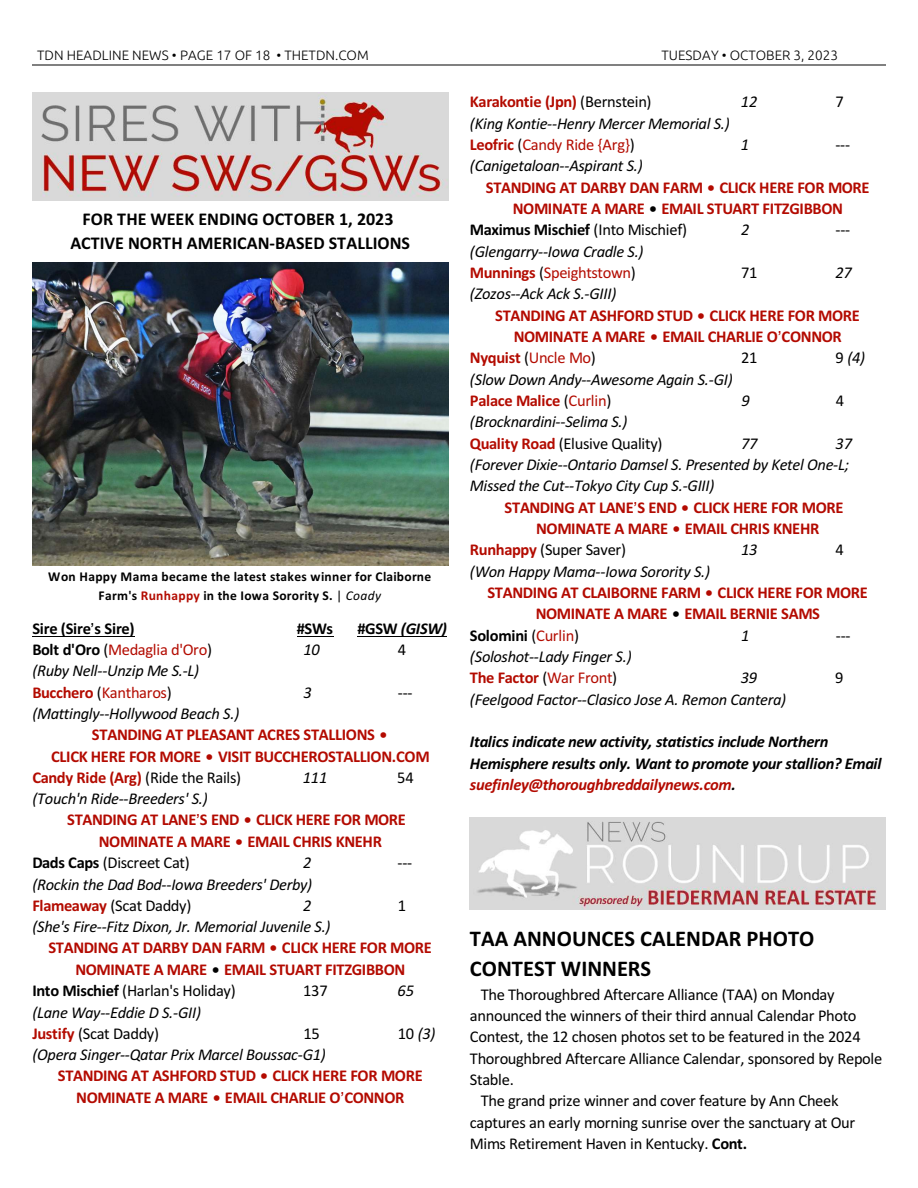
<style>
.page{position:relative;width:918px;height:1188px;background:#fff}
.page>*{position:absolute;margin:0;border:0;box-sizing:border-box;transform-origin:0 0}
.t1{font:700 22.5px/30.3px "Calibri";color:#000}
.t2{font:700 18px/24.2px "Calibri";color:#000;text-align:center}
.t3{font:italic 16.5px/21.3px "Calibri";letter-spacing:-.02em;color:#000}
.t4{font:700 16.5px/21.5px "Calibri";letter-spacing:-.02em;color:#b30a00;text-align:center}
.t5{font:16.5px "Calibri";letter-spacing:-.02em;color:#000}
.t6{font:italic 700 16.5px/21.3px "Calibri";letter-spacing:-.02em;color:#000}
.t7{font:700 16.5px "Calibri";letter-spacing:-.025em;color:#b30b00}
.t8{font:700 16.5px "Calibri";letter-spacing:-.015em;color:#000}
.t9{font:16.5px "Calibri";letter-spacing:-.02em;color:#b30b00}
.t10{font:700 13.5px/18.9px "Calibri";letter-spacing:.025em;color:#000;text-align:center}
.t11{font:300 13.5px "Ubuntu";color:#000}
.s1{color:#b30b00}
.s2{font-weight:400}
.s3{font-weight:400;font-style:italic}
.s4{font-style:normal}
.s5{font-weight:700;color:#000}
.s6{color:#000}
.s7{font-weight:700;font-style:normal;color:#b30b00}
.s8{font-style:normal;color:#b30b00}
.s9{font-weight:400;color:#000}
.s10{font-weight:700}
.s11{font-weight:700;color:#b30b00}
.s12{font-weight:400;color:#b30b00}
.s13{color:#b30a00}
</style>
<div class="page">
<hr style="left:32px;top:64px;width:853px;height:1px;background:#808080">
<img style="left:32px;top:92px;width:416px;height:108px">
<img style="left:32px;top:262px;width:417px;height:303px">
<img style="left:470px;top:817px;width:416px;height:92px">
<hr style="left:32px;top:636px;width:103px;height:1px;background:#000">
<hr style="left:297px;top:636px;width:36px;height:1px;background:#000">
<hr style="left:358px;top:636px;width:89px;height:1px;background:#000">
<p class="t11" style="left:37px;top:49px;width:333px">TDN HEADLINE NEWS • PAGE 17 OF 18 • THETDN.COM</p>
<p class="t11" style="left:662px;top:49px;width:178px">TUESDAY • OCTOBER 3, 2023</p>
<p class="t2" style="left:70px;top:208px;width:341px">FOR THE WEEK ENDING OCTOBER 1, 2023<br>ACTIVE NORTH AMERICAN-BASED STALLIONS</p>
<p class="t10" style="left:48px;top:568px;width:385px">Won Happy Mama became the latest stakes winner for Claiborne<br>Farm's <span class="s1">Runhappy</span> in the Iowa Sorority S. <span class="s2">|</span> <span class="s3">Coady</span></p>
<p class="t8" style="left:32px;top:621px;width:104px">Sire (Sire s Sire)</p>
<p class="t8" style="left:297px;top:621px;width:38px">#SWs</p>
<p class="t6" style="left:357px;top:619px;width:91px"><span class="s4">#GSW</span> (GISW)</p>
<p class="t9" style="left:32px;top:642px;width:181px"><span class="s5">Bolt d'Oro</span> <span class="s6">(</span>Medaglia d'Oro<span class="s6">)</span></p>
<p class="t3" style="left:303px;top:640px;width:18px">10</p>
<p class="t5" style="left:398px;top:642px;width:10px">4</p>
<p class="t3" style="left:32px;top:661px;width:168px">(Ruby Nell--Unzip Me S.-L)<br><span class="s7">Bucchero</span> <span class="s4">(</span><span class="s8">Kantharos</span><span class="s4">)</span></p>
<p class="t3" style="left:303px;top:683px;width:10px">3</p>
<p class="t5" style="left:398px;top:685px;width:16px">---</p>
<p class="t3" style="left:32px;top:704px;width:208px">(Mattingly--Hollywood Beach S.)</p>
<p class="t4" style="left:92px;top:725px;width:285px">STANDING AT PLEASANT ACRES STALLIONS</p>
<p class="t4" style="left:51px;top:747px;width:380px">CLICK HERE FOR MORE VISIT BUCCHEROSTALLION.COM</p>
<p class="t7" style="left:32px;top:770px;width:210px">Candy Ride (Arg) <span class="s9">(Ride the Rails)</span></p>
<p class="t3" style="left:303px;top:768px;width:26px">111</p>
<p class="t5" style="left:397px;top:770px;width:18px">54</p>
<p class="t3" style="left:32px;top:789px;width:177px">(Touch'n Ride--Breeders' S.)</p>
<p class="t4" style="left:67px;top:811px;width:340px">STANDING AT LANE S END CLICK HERE FOR MORE</p>
<p class="t4" style="left:99px;top:832px;width:285px">NOMINATE A MARE EMAIL CHRIS KNEHR</p>
<p class="t5" style="left:32px;top:856px;width:159px"><span class="s10">Dads Caps</span> (Discreet Cat)</p>
<p class="t3" style="left:303px;top:853px;width:10px">2</p>
<p class="t5" style="left:398px;top:856px;width:16px">---</p>
<p class="t3" style="left:32px;top:875px;width:281px">(Rockin the Dad Bod--Iowa Breeders' Derby)<br><span class="s7">Flameaway</span> <span class="s4">(Scat Daddy)</span></p>
<p class="t3" style="left:303px;top:896px;width:10px">2</p>
<p class="t5" style="left:398px;top:898px;width:10px">1</p>
<p class="t3" style="left:32px;top:917px;width:300px">(She's Fire--Fitz Dixon, Jr. Memorial Juvenile S.)</p>
<p class="t4" style="left:48px;top:939px;width:385px">STANDING AT DARBY DAN FARM CLICK HERE FOR MORE</p>
<p class="t4" style="left:75px;top:960px;width:331px">NOMINATE A MARE EMAIL STUART FITZGIBBON</p>
<p class="t5" style="left:32px;top:984px;width:205px"><span class="s10">Into Mischief</span> (Harlan's Holiday)</p>
<p class="t5" style="left:303px;top:984px;width:26px">137</p>
<p class="t3" style="left:398px;top:981px;width:18px">65</p>
<p class="t3" style="left:32px;top:1003px;width:170px">(Lane Way--Eddie D S.-GII)<br><span class="s7">Justify</span> <span class="s4">(Scat Daddy)</span></p>
<p class="t5" style="left:303px;top:1026px;width:18px">15</p>
<p class="t3" style="left:398px;top:1024px;width:39px"><span class="s4">10</span> (3)</p>
<p class="t3" style="left:32px;top:1045px;width:295px">(Opera Singer--Qatar Prix Marcel Boussac-G1)</p>
<p class="t4" style="left:58px;top:1067px;width:366px">STANDING AT ASHFORD STUD CLICK HERE FOR MORE<br>NOMINATE A MARE EMAIL CHARLIE O CONNOR</p>
<p class="t7" style="left:470px;top:95px;width:183px">Karakontie (Jpn) <span class="s9">(Bernstein)</span></p>
<p class="t3" style="left:741px;top:93px;width:18px">12</p>
<p class="t5" style="left:835px;top:95px;width:10px">7</p>
<p class="t3" style="left:470px;top:114px;width:261px">(King Kontie--Henry Mercer Memorial S.)<br><span class="s7">Leofric</span> <span class="s4">(</span><span class="s8">Candy Ride {Arg}</span><span class="s4">)</span></p>
<p class="t3" style="left:741px;top:135px;width:10px">1</p>
<p class="t5" style="left:835px;top:138px;width:16px">---</p>
<p class="t3" style="left:470px;top:157px;width:174px">(Canigetaloan--Aspirant S.)</p>
<p class="t4" style="left:486px;top:178px;width:385px">STANDING AT DARBY DAN FARM CLICK HERE FOR MORE</p>
<p class="t4" style="left:513px;top:199px;width:332px">NOMINATE A MARE EMAIL STUART FITZGIBBON</p>
<p class="t8" style="left:470px;top:223px;width:219px">Maximus Mischief <span class="s2">(Into Mischief)</span></p>
<p class="t3" style="left:741px;top:221px;width:10px">2</p>
<p class="t5" style="left:836px;top:223px;width:16px">---</p>
<p class="t3" style="left:470px;top:242px;width:175px">(Glengarry--Iowa Cradle S.)<br><span class="s7">Munnings</span> <span class="s4">(</span><span class="s8">Speightstown</span><span class="s4">)</span></p>
<p class="t5" style="left:741px;top:266px;width:18px">71</p>
<p class="t3" style="left:836px;top:263px;width:18px">27</p>
<p class="t3" style="left:470px;top:285px;width:148px">(Zozos--Ack Ack S.-GIII)</p>
<p class="t4" style="left:495px;top:306px;width:366px">STANDING AT ASHFORD STUD CLICK HERE FOR MORE</p>
<p class="t4" style="left:514px;top:327px;width:330px">NOMINATE A MARE EMAIL CHARLIE O CONNOR</p>
<p class="t7" style="left:470px;top:351px;width:127px">Nyquist <span class="s9">(</span><span class="s2">Uncle Mo</span><span class="s9">)</span></p>
<p class="t5" style="left:741px;top:351px;width:18px">21</p>
<p class="t3" style="left:836px;top:349px;width:31px"><span class="s4">9</span> (4)</p>
<p class="t3" style="left:470px;top:370px;width:264px">(Slow Down Andy--Awesome Again S.-GI)<br><span class="s7">Palace Malice</span> <span class="s4">(</span><span class="s8">Curlin</span><span class="s4">)</span></p>
<p class="t3" style="left:741px;top:391px;width:10px">9</p>
<p class="t5" style="left:836px;top:394px;width:10px">4</p>
<p class="t3" style="left:470px;top:412px;width:194px">(Brocknardini--Selima S.)<br><span class="s7">Quality Road</span> <span class="s4">(Elusive Quality)</span></p>
<p class="t3" style="left:470px;top:434px;width:384px;text-indent:366px">37 (Forever Dixie--Ontario Damsel S. Presented by Ketel One-L;<br>Missed the Cut--Tokyo City Cup S.-GIII)</p>
<p class="t4" style="left:505px;top:498px;width:341px">STANDING AT LANE S END CLICK HERE FOR MORE</p>
<p class="t4" style="left:536px;top:519px;width:285px">NOMINATE A MARE EMAIL CHRIS KNEHR</p>
<p class="t5" style="left:470px;top:543px;width:158px"><span class="s11">Runhappy</span> (Super Saver)</p>
<p class="t3" style="left:741px;top:541px;width:18px">13</p>
<p class="t5" style="left:836px;top:543px;width:10px">4</p>
<p class="t3" style="left:470px;top:562px;width:242px">(Won Happy Mama--Iowa Sorority S.)</p>
<p class="t4" style="left:487px;top:583px;width:382px">STANDING AT CLAIBORNE FARM CLICK HERE FOR MORE</p>
<p class="t4" style="left:536px;top:605px;width:286px">NOMINATE A MARE EMAIL BERNIE SAMS</p>
<p class="t8" style="left:470px;top:628px;width:111px">Solomini <span class="s2">(</span><span class="s12">Curlin</span><span class="s2">)</span></p>
<p class="t3" style="left:741px;top:626px;width:10px">1</p>
<p class="t5" style="left:836px;top:628px;width:16px">---</p>
<p class="t3" style="left:470px;top:647px;width:163px">(Soloshot--Lady Finger S.)<br><span class="s7">The Factor</span> <span class="s4">(</span><span class="s8">War Front</span><span class="s4">)</span></p>
<p class="t3" style="left:741px;top:434px;width:18px">77</p>
<p class="t3" style="left:741px;top:669px;width:18px">39</p>
<p class="t5" style="left:835px;top:671px;width:10px">9</p>
<p class="t3" style="left:470px;top:690px;width:318px">(Feelgood Factor--Clasico Jose A. Remon Cantera)</p>
<p class="t6" style="left:470px;top:733px;width:413px">Italics indicate new activity, statistics include Northern<br>Hemisphere results only. Want to promote your stallion? Email <span class="s13">suefinley@thoroughbreddailynews.com</span>.</p>
<h1 class="t1" style="left:470px;top:925px;width:346px">TAA ANNOUNCES CALENDAR PHOTO<br>CONTEST WINNERS</h1>
<p class="t5" style="left:481px;top:987px;width:355px">The Thoroughbred Aftercare Alliance (TAA) on Monday</p>
<p class="t5" style="left:470px;top:1009px;width:388px">announced the winners of their third annual Calendar Photo</p>
<p class="t5" style="left:470px;top:1030px;width:392px">Contest, the 12 chosen photos set to be featured in the 2024</p>
<p class="t5" style="left:470px;top:1051px;width:414px">Thoroughbred Aftercare Alliance Calendar, sponsored by Repole</p>
<p class="t5" style="left:470px;top:1073px;width:45px">Stable.</p>
<p class="t5" style="left:481px;top:1094px;width:359px">The grand prize winner and cover feature by Ann Cheek</p>
<p class="t5" style="left:470px;top:1115px;width:387px">captures an early morning sunrise over the sanctuary at Our</p>
<p class="t5" style="left:470px;top:1137px;width:279px">Mims Retirement Haven in Kentucky. <span class="s10">Cont.</span></p>
</div>
